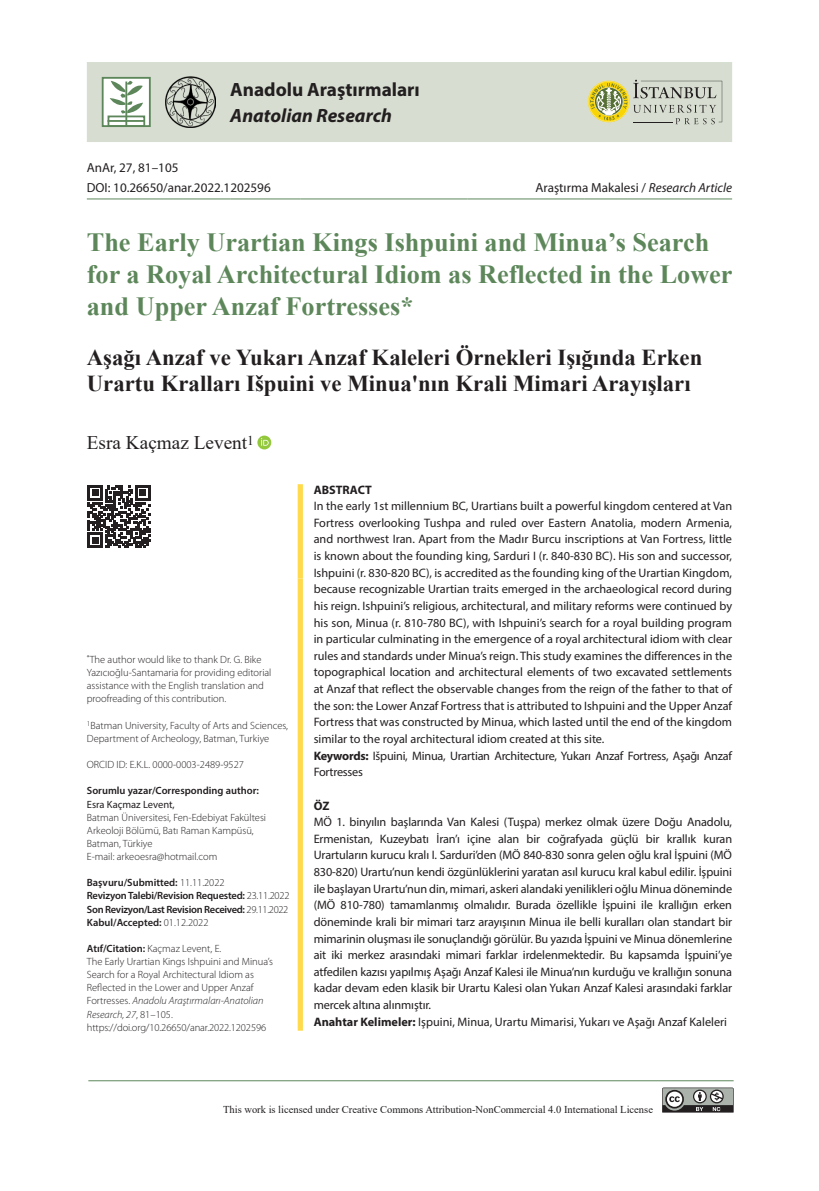
<style>
.page{position:relative;width:819px;height:1191px;background:#fff}
.page>*{position:absolute;margin:0;border:0;box-sizing:border-box;transform-origin:0 0}
.Ana_baslik_1{font:700 26.25px/31.5px "Times New Roman";color:#5d875a}
.Ana_baslik_2{font:700 22.75px/26.2px "Times New Roman";color:#231f20}
.t1{font:700 19.25px "Myriad Pro";color:#231f20}
.t2{font:italic 700 19.25px "Myriad Pro";color:#231f20}
.Yazar{font:19.25px "Times New Roman";color:#231f20}
.t3{font:13.12px "Myriad Pro";color:#231f20}
.Keywords{font:12.25px/16.6px "Myriad Pro";letter-spacing:-.01em;color:#231f20;text-align:justify}
.Anahtar_kelime{font:12.25px "Myriad Pro";color:#231f20}
.t4{font:700 12.25px "Myriad Pro";color:#231f20}
.t5{font:300 10.5px/13.1px "Myriad Pro";color:#231f20}
.t6{font:600 10.5px "Myriad Pro";letter-spacing:-.015em;color:#231f20}
.t7{font:10.5px "Times New Roman";color:#231f20}
.t8{font:10.5px "Myriad Pro";color:#231f20}
.s1{font-style:italic}
.s2{font-weight:300}
.s3{font-weight:600}
.s4{font-weight:700}
</style>
<div class="page">
<div style="left:87px;top:62px;width:645px;height:80px;background:#d7ded1"></div>
<div style="left:297px;top:484px;width:6px;height:94px;background:#ffda4d"></div>
<div style="left:297px;top:578px;width:6px;height:452px;background:#ffda4d"></div>
<hr style="left:87px;top:198px;width:143px;height:1px;background:#5d875a">
<hr style="left:230px;top:198px;width:70px;height:1px;background:#5d875a">
<hr style="left:300px;top:198px;width:167px;height:1px;background:#5d875a">
<hr style="left:467px;top:198px;width:117px;height:1px;background:#5d875a">
<hr style="left:584px;top:198px;width:148px;height:1px;background:#5d875a">
<img style="left:165px;top:77px;width:51px;height:50px">
<div style="left:102px;top:77px;width:49px;height:50px;background:#fff;border:2px solid #5d875a"></div>
<div style="left:107px;top:115px;width:38px;height:12px;border:2px solid #5d875a"></div>
<hr style="left:107px;top:120px;width:37px;height:2px;background:#5d875a">
<svg style="left:110px;top:81px;width:33px;height:33px"></svg>
<hr style="left:125px;top:81px;width:2px;height:46px;background:#5d875a">
<svg style="left:588px;top:80px;width:134px;height:44px;background:#c2c4a3"></svg>
<div style="left:257px;top:435px;width:14px;height:14px;background:#93c83d;border-radius:50%"></div>
<svg style="left:261px;top:438px;width:8px;height:8px"></svg>
<svg style="left:88px;top:485px;width:62px;height:62px"></svg>
<hr style="left:88px;top:1080px;width:645px;height:1px;background:#5d875a">
<svg style="left:662px;top:1087px;width:71px;height:25px;background:#858784"></svg>
<p class="t1" style="left:230px;top:77px;width:191px">Anadolu Araştırmaları</p>
<p class="t2" style="left:230px;top:103px;width:163px">Anatolian Research</p>
<p class="t3" style="left:87px;top:159px;width:93px">AnAr, 27, 81–105</p>
<p class="t3" style="left:87px;top:179px;width:185px">DOI: 10.26650/anar.2022.1202596</p>
<p class="t3" style="left:535px;top:179px;width:198px">Araştırma Makalesi / <span class="s1">Research Article</span></p>
<p class="Ana_baslik_1" style="left:87px;top:226px;width:647px">The Early Urartian Kings Ishpuini and Minua’s Search for a Royal Architectural Idiom as Reflected in the Lower and Upper Anzaf Fortresses*</p>
<p class="Ana_baslik_2" style="left:87px;top:343px;width:617px">Aşağı Anzaf ve Yukarı Anzaf Kaleleri Örnekleri Işığında Erken<br>Urartu Kralları Išpuini ve Minua'nın Krali Mimari Arayışları</p>
<p class="Yazar" style="left:87px;top:429px;width:169px">Esra Kaçmaz Levent<sup>1</sup></p>
<p class="t5" style="left:87px;top:653px;width:186px"><sup>*</sup>The author would like to thank Dr. G. Bike Yazıcıoğlu-Santamaria for providing editorial assistance with the English translation and proofreading of this contribution.</p>
<p class="t5" style="left:87px;top:718px;width:203px"><sup>1</sup>Batman University, Faculty of Arts and Sciences,<br>Department of Archeology, Batman, Turkiye</p>
<p class="t5" style="left:87px;top:758px;width:159px">ORCID ID: E.K.L. 0000-0003-2489-9527</p>
<p class="t6" style="left:87px;top:784px;width:174px">Sorumlu yazar/Corresponding author:</p>
<p class="t8" style="left:87px;top:797px;width:89px">Esra Kaçmaz Levent,</p>
<p class="t5" style="left:87px;top:810px;width:181px">Batman Üniversitesi, Fen-Edebiyat Fakültesi<br>Arkeoloji Bölümü, Batı Raman Kampüsü,<br>Batman, Türkiye</p>
<p class="t5" style="left:87px;top:850px;width:132px">E-mail: arkeoesra@hotmail.com</p>
<p class="t6" style="left:87px;top:876px;width:139px">Başvuru/Submitted: <span class="s2">11.11.2022</span></p>
<p class="t6" style="left:87px;top:889px;width:204px">Revizyon Talebi/Revision Requested: <span class="s2">23.11.2022</span></p>
<p class="t6" style="left:87px;top:902px;width:203px">Son Revizyon/Last Revision Received: <span class="s2">29.11.2022</span></p>
<p class="t6" style="left:87px;top:915px;width:123px">Kabul/Accepted: <span class="s2">01.12.2022</span></p>
<p class="t5" style="left:87px;top:941px;width:136px"><span class="s3">Atıf/Citation:</span> Kaçmaz Levent, E.</p>
<p class="t5" style="left:87px;top:955px;width:188px">The Early Urartian Kings Ishpuini and Minua’s Search for a Royal Architectural Idiom as Reflected in the Lower and Upper Anzaf Fortresses. <span class="s1">Anadolu Araştırmaları-Anatolian Research, 27</span>, 81–105.</p>
<p class="t5" style="left:87px;top:1020px;width:181px">https://doi.org/10.26650/anar.2022.1202596</p>
<p class="t4" style="left:314px;top:481px;width:60px">ABSTRACT</p>
<p class="Keywords" style="left:314px;top:497px;width:420px">In the early 1st millennium BC, Urartians built a powerful kingdom centered at Van Fortress overlooking Tushpa and ruled over Eastern Anatolia, modern Armenia, and northwest Iran. Apart from the Madır Burcu inscriptions at Van Fortress, little is known about the founding king, Sarduri I (r. 840-830 BC). His son and successor, Ishpuini (r. 830-820 BC), is accredited as the founding king of the Urartian Kingdom, because recognizable Urartian traits emerged in the archaeological record during his reign. Ishpuini’s religious, architectural, and military reforms were continued by his son, Minua (r. 810-780 BC), with Ishpuini’s search for a royal building program in particular culminating in the emergence of a royal architectural idiom with clear rules and standards under Minua’s reign. This study examines the differences in the topographical location and architectural elements of two excavated settlements at Anzaf that reflect the observable changes from the reign of the father to that of the son: the Lower Anzaf Fortress that is attributed to Ishpuini and the Upper Anzaf Fortress that was constructed by Minua, which lasted until the end of the kingdom similar to the royal architectural idiom created at this site.</p>
<p class="Keywords" style="left:314px;top:747px;width:420px"><span class="s4">Keywords:</span> Išpuini, Minua, Urartian Architecture, Yukarı Anzaf Fortress, Aşağı Anzaf<br>Fortresses</p>
<p class="t4" style="left:314px;top:797px;width:17px">ÖZ</p>
<p class="Keywords" style="left:314px;top:813px;width:420px">MÖ 1. binyılın başlarında Van Kalesi (Tuşpa) merkez olmak üzere Doğu Anadolu, Ermenistan, Kuzeybatı İran’ı içine alan bir coğrafyada güçlü bir krallık kuran Urartuların kurucu kralı I. Sarduri’den (MÖ 840-830 sonra gelen oğlu kral İşpuini (MÖ 830-820) Urartu’nun kendi özgünlüklerini yaratan asıl kurucu kral kabul edilir. İşpuini ile başlayan Urartu’nun din, mimari, askeri alandaki yenilikleri oğlu Minua döneminde (MÖ 810-780) tamamlanmış olmalıdır. Burada özellikle İşpuini ile krallığın erken döneminde krali bir mimari tarz arayışının Minua ile belli kuralları olan standart bir mimarinin oluşması ile sonuçlandığı görülür. Bu yazıda İşpuini ve Minua dönemlerine ait iki merkez arasındaki mimari farklar irdelenmektedir. Bu kapsamda İşpuini’ye atfedilen kazısı yapılmış Aşağı Anzaf Kalesi ile Minua’nın kurduğu ve krallığın sonuna kadar devam eden klasik bir Urartu Kalesi olan Yukarı Anzaf Kalesi arasındaki farklar mercek altına alınmıştır.</p>
<p class="Anahtar_kelime" style="left:314px;top:1014px;width:415px"><span class="s4">Anahtar Kelimeler:</span> Işpuini, Minua, Urartu Mimarisi, Yukarı ve Aşağı Anzaf Kaleleri</p>
<p class="t7" style="left:223px;top:1101px;width:431px">This work is licensed under Creative Commons Attribution-NonCommercial 4.0 International License</p>
</div>
